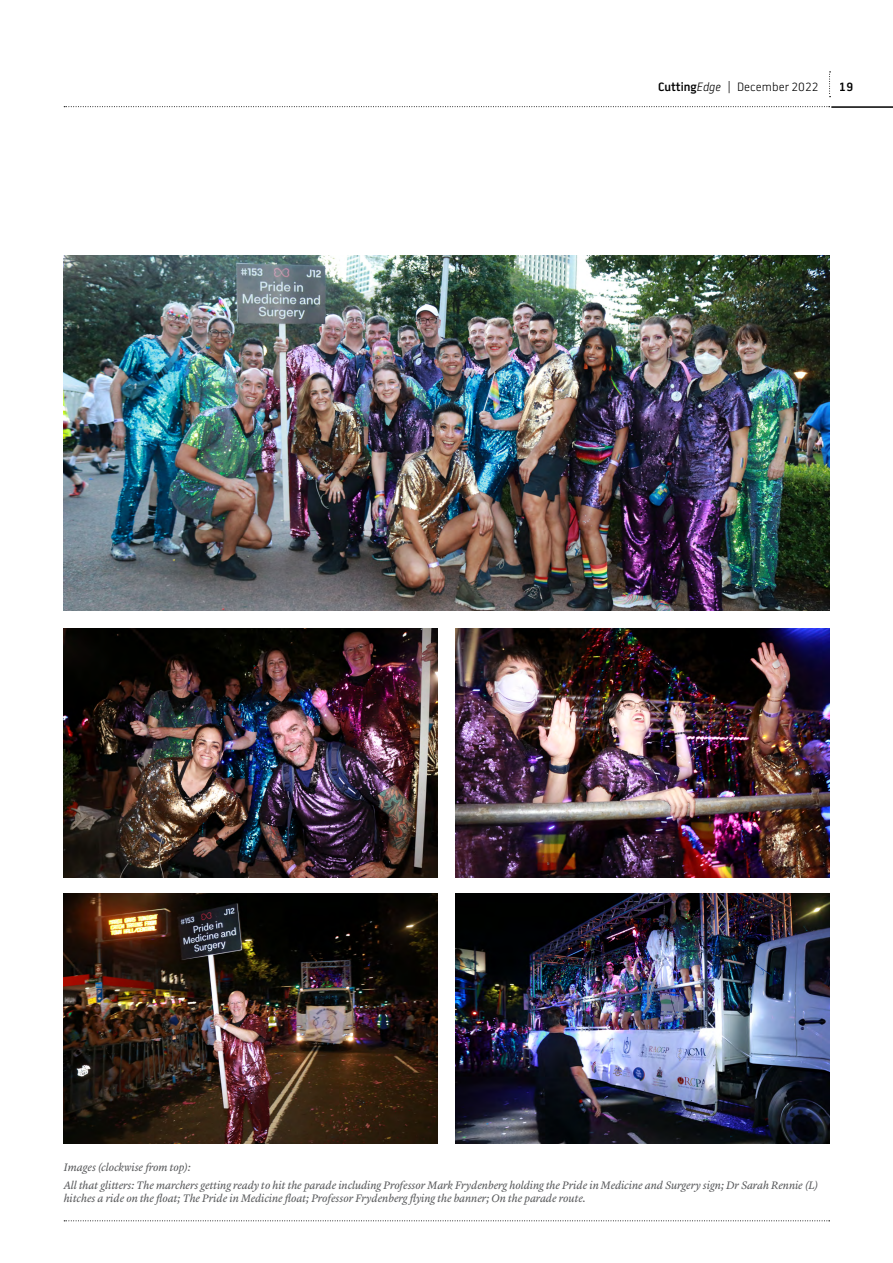
<style>
.page{position:relative;width:893px;height:1263px;background:#fff}
.page>*{position:absolute;margin:0;border:0;box-sizing:border-box;transform-origin:0 0}
.t1{font:300 12px "Battersea SANS";color:#000}
.t2{font:600 12px "Battersea SANS";color:#000}
.t3{font:italic 11.25px/17.7px "Lyon Text";letter-spacing:-.005em;color:#58595b}
.s1{font-weight:600}
.s2{font-style:italic}
</style>
<div class="page">
<img style="left:64px;top:255px;width:765px;height:356px">
<img style="left:64px;top:628px;width:374px;height:250px">
<img style="left:455px;top:628px;width:374px;height:250px">
<img style="left:64px;top:894px;width:374px;height:249px">
<img style="left:455px;top:894px;width:374px;height:249px">
<svg style="left:64px;top:106px;width:766px;height:1px"></svg>
<svg style="left:64px;top:1220px;width:766px;height:1px"></svg>
<svg style="left:829px;top:72px;width:2px;height:25px"></svg>
<hr style="left:831px;top:106px;width:62px;height:2px;background:#000">
<p class="t1" style="left:658px;top:79px;width:162px"><span class="s1">Cutting</span><span class="s2">Edge</span> | December 2022</p>
<p class="t2" style="left:840px;top:79px;width:15px">19</p>
<p class="t3" style="left:64px;top:1157px;width:756px">Images (clockwise from top):<br>All that glitters: The marchers getting ready to hit the parade including Professor Mark Frydenberg holding the Pride in Medicine and Surgery sign; Dr Sarah Rennie (L)</p>
<p class="t3" style="left:64px;top:1189px;width:523px">hitches a ride on the float; The Pride in Medicine float; Professor Frydenberg flying the banner; On the parade route.</p>
</div>
